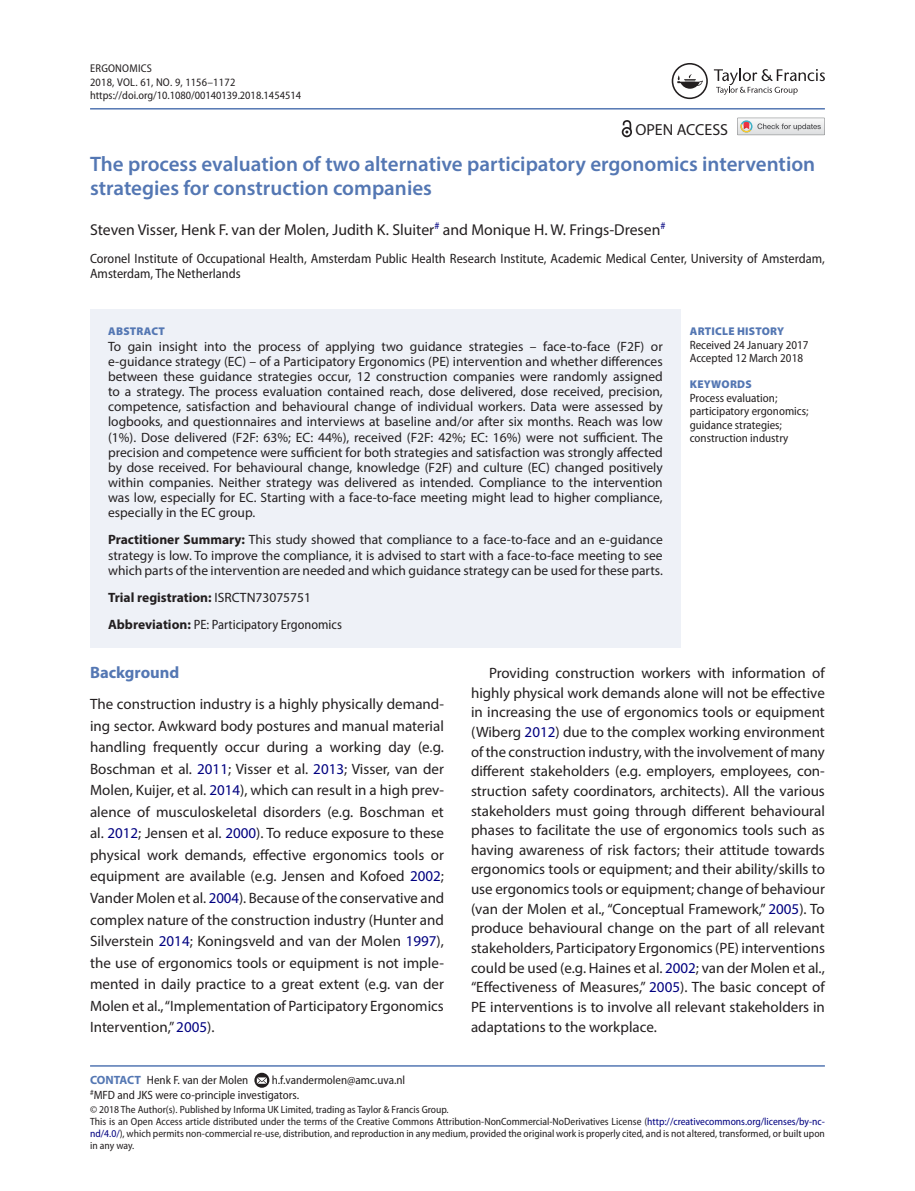
<style>
.page{position:relative;width:915px;height:1191px;background:#fff}
.page>*{position:absolute;margin:0;border:0;box-sizing:border-box;transform-origin:0 0}
.t1{font:600 21px/24.2px "Myriad Pro";color:#5477b3}
.t2{font:700 16.5px "Myriad Pro";color:#5477b3}
.t3{font:16.05px "Myriad Pro";color:#231f20}
.t4{font:15.75px "Myriad Pro";color:#231f20}
.t5{font:15px/19.6px "Myriad Pro";color:#231f20;text-align:justify}
.t6{font:13.5px/15.1px "Myriad Pro";color:#231f20;text-align:justify}
.t7{font:semi-condensed 13.5px/15.1px "Myriad Pro";color:#231f20}
.t8{font:700 13.5px/27.2px "Myriad Pro";color:#231f20}
.t9{font:semi-condensed 12px/13.5px "Myriad Pro";color:#231f20}
.t10{font:semi-condensed 11.25px "Myriad Pro";color:#231f20}
.t11{font:semi-condensed 11.25px "Myriad Pro";letter-spacing:.02em;color:#231f20}
.t12{font:900 11.25px "Myriad Pro";letter-spacing:.02em;color:#5477b3}
.t13{font:semi-condensed 10.5px/12px "Myriad Pro";color:#231f20}
.s1{font-weight:700}
.s2{font-weight:400}
.s3{font-weight:400;font-stretch:semi-condensed}
.s4{color:#000080}
.s5{font-weight:700;font-stretch:normal;color:#5477b3}
</style>
<div class="page">
<hr style="left:90px;top:108px;width:734px;height:2px;background:#5477b3">
<div style="left:90px;top:309px;width:590px;height:226px;background:#eef1f7"></div>
<div style="left:90px;top:503px;width:590px;height:90px;background:#eef1f7"></div>
<div style="left:90px;top:587px;width:590px;height:60px;background:#eef1f7"></div>
<hr style="left:90px;top:1065px;width:734px;height:1px;background:#5477b3">
<svg style="left:254px;top:1072px;width:15px;height:15px"></svg>
<svg style="left:257px;top:1077px;width:10px;height:6px"></svg>
<svg style="left:713px;top:69px;width:111px;height:26px"></svg>
<svg style="left:671px;top:63px;width:36px;height:36px"></svg>
<svg style="left:737px;top:118px;width:87px;height:17px"></svg>
<svg style="left:621px;top:120px;width:10px;height:17px"></svg>
<p class="t11" style="left:90px;top:62px;width:63px">ERGONOMICS</p>
<p class="t10" style="left:90px;top:89px;width:212px">https://doi.org/10.1080/00140139.2018.1454514</p>
<p class="t11" style="left:90px;top:76px;width:147px">2018, VOL. 61, NO. 9, 1156–1172</p>
<p class="t3" style="left:635px;top:120px;width:94px">OPEN ACCESS</p>
<h1 class="t1" style="left:90px;top:151px;width:726px">The process evaluation of two alternative participatory ergonomics intervention strategies for construction companies</h1>
<p class="t4" style="left:90px;top:220px;width:577px">Steven Visser, Henk F. van der Molen, Judith K. Sluiter<sup>#</sup> and Monique H. W. Frings-Dresen<sup>#</sup></p>
<p class="t7" style="left:90px;top:251px;width:736px">Coronel Institute of Occupational Health, Amsterdam Public Health Research Institute, Academic Medical Center, University of Amsterdam,<br>Amsterdam, The Netherlands</p>
<p class="t12" style="left:689px;top:325px;width:96px">ARTICLE HISTORY</p>
<p class="t9" style="left:689px;top:338px;width:120px">Received 24 January 2017<br>Accepted 12 March 2018</p>
<p class="t12" style="left:108px;top:325px;width:58px">ABSTRACT</p>
<p class="t6" style="left:108px;top:338px;width:556px">To gain insight into the process of applying two guidance strategies – face-to-face (F2F) or e-guidance strategy (EC) – of a Participatory Ergonomics (PE) intervention and whether differences between these guidance strategies occur, 12 construction companies were randomly assigned to a strategy. The process evaluation contained reach, dose delivered, dose received, precision, competence, satisfaction and behavioural change of individual workers. Data were assessed by logbooks, and questionnaires and interviews at baseline and/or after six months. Reach was low (1%). Dose delivered (F2F: 63%; EC: 44%), received (F2F: 42%; EC: 16%) were not sufficient. The precision and competence were sufficient for both strategies and satisfaction was strongly affected by dose received. For behavioural change, knowledge (F2F) and culture (EC) changed positively within companies. Neither strategy was delivered as intended. Compliance to the intervention was low, especially for EC. Starting with a face-to-face meeting might lead to higher compliance, especially in the EC group.</p>
<p class="t6" style="left:108px;top:532px;width:556px"><span class="s1">Practitioner Summary:</span> This study showed that compliance to a face-to-face and an e-guidance strategy is low. To improve the compliance, it is advised to start with a face-to-face meeting to see which parts of the intervention are needed and which guidance strategy can be used for these parts.</p>
<p class="t8" style="left:108px;top:583px;width:235px">Trial registration: <span class="s2">ISRCTN73075751<br></span>Abbreviation: <span class="s3">PE: Participatory Ergonomics</span></p>
<p class="t2" style="left:90px;top:661px;width:91px">Background</p>
<p class="t5" style="left:90px;top:693px;width:355px;line-height:21.5px">The construction industry is a highly physically demand&shy;ing sector. Awkward body postures and manual material handling frequently occur during a working day (e.g.<br>Boschman et al. <span class="s4">2011</span>; Visser et al. <span class="s4">2013</span>; Visser, van der Molen, Kuijer, et al. <span class="s4">2014</span>), which can result in a high prev&shy;alence of musculoskeletal disorders (e.g. Boschman et al. <span class="s4">2012</span>; Jensen et al. <span class="s4">2000</span>). To reduce exposure to these physical work demands, effective ergonomics tools or equipment are available (e.g. Jensen and Kofoed <span class="s4">2002</span>; Vander Molen et al. <span class="s4">2004</span>). Because of the conservative and complex nature of the construction industry (Hunter and Silverstein <span class="s4">2014</span>; Koningsveld and van der Molen <span class="s4">1997</span>), the use of ergonomics tools or equipment is not imple&shy;mented in daily practice to a great extent (e.g. van der Molen et al., “Implementation of Participatory Ergonomics Intervention,” <span class="s4">2005</span>).</p>
<p class="t12" style="left:689px;top:378px;width:63px">KEYWORDS</p>
<p class="t9" style="left:689px;top:391px;width:120px">Process evaluation; participatory ergonomics; guidance strategies; construction industry</p>
<p class="t5" style="left:471px;top:663px;width:355px;text-indent:18px">Providing construction workers with information of highly physical work demands alone will not be effective in increasing the use of ergonomics tools or equipment (Wiberg <span class="s4">2012</span>) due to the complex working environment of the construction industry, with the involvement of many different stakeholders (e.g. employers, employees, con&shy;struction safety coordinators, architects). All the various stakeholders must going through different behavioural phases to facilitate the use of ergonomics tools such as having awareness of risk factors; their attitude towards ergonomics tools or equipment; and their ability/skills to use ergonomics tools or equipment; change of behaviour (van der Molen et al., “Conceptual Framework,” <span class="s4">2005</span>). To produce behavioural change on the part of all relevant stakeholders, Participatory Ergonomics (PE) interventions could be used (e.g. Haines et al. <span class="s4">2002</span>; van der Molen et al., “Effectiveness of Measures,” <span class="s4">2005</span>). The basic concept of PE interventions is to involve all relevant stakeholders in adaptations to the workplace.</p>
<p class="t9" style="left:90px;top:1072px;width:316px;line-height:15px;text-indent:182px">h.f.vandermolen@amc.uva.nl <sup>#</sup>MFD and JKS were co-principle investigators.</p>
<p class="t9" style="left:90px;top:1073px;width:160px"><span class="s5">CONTACT</span> Henk F. van der Molen</p>
<p class="t13" style="left:90px;top:1103px;width:736px">© 2018 The Author(s). Published by Informa UK Limited, trading as Taylor &amp; Francis Group.<br>This is an Open Access article distributed under the terms of the Creative Commons Attribution-NonCommercial-NoDerivatives License (<span class="s4">http://creativecommons.org/licenses/by-nc&shy;nd/4.0/</span>), which permits non-commercial re-use, distribution, and reproduction in any medium, provided the original work is properly cited, and is not altered, transformed, or built upon in any way.</p>
</div>
